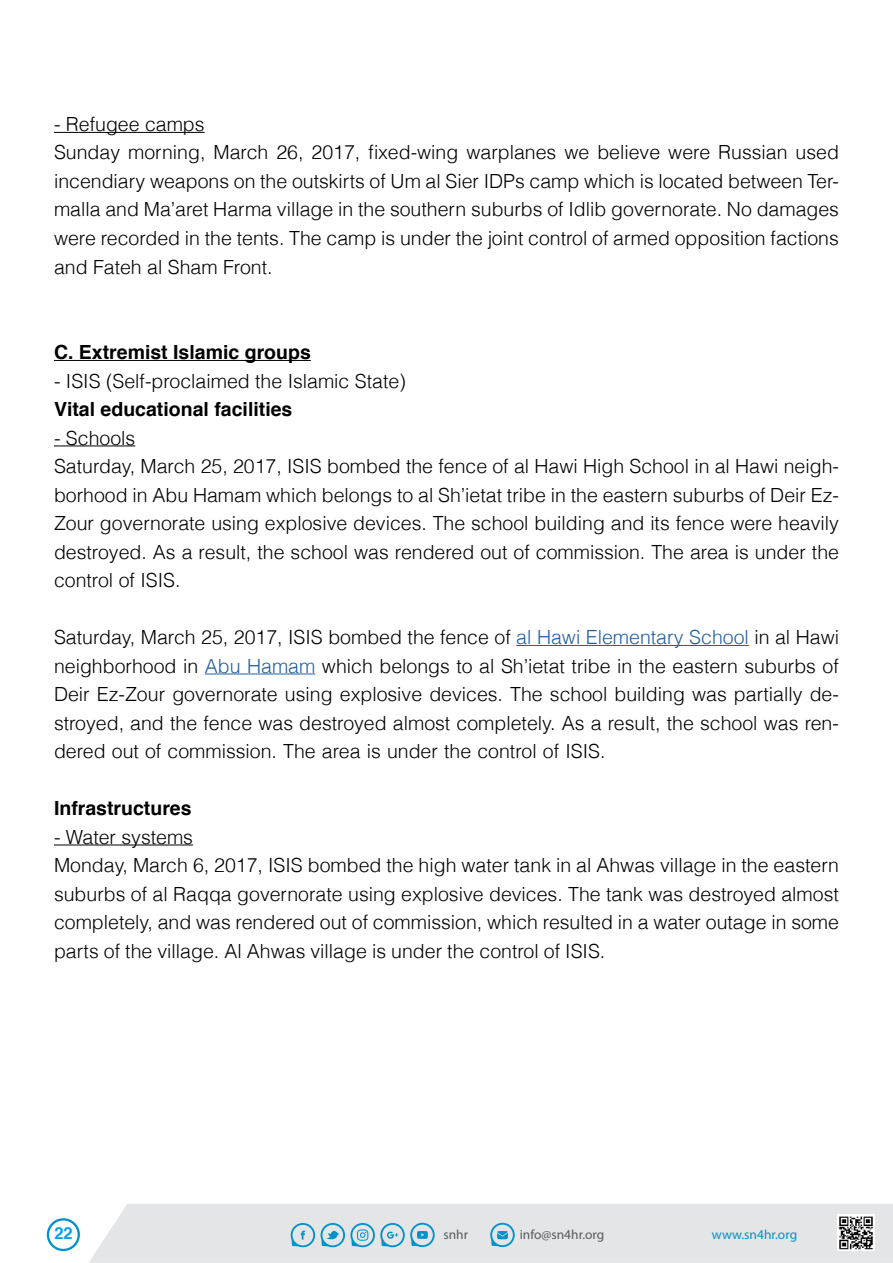
<style>
.page{position:relative;width:893px;height:1263px;background:#fff}
.page>*{position:absolute;margin:0;border:0;box-sizing:border-box;transform-origin:0 0}
.t1{font:300 19.5px/28.5px "Helvetica";color:#000}
.t2{font:700 19.5px "Helvetica";color:#000}
.t3{font:700 16.5px "Helvetica";color:#00a4e2}
.t4{font:13.35px "Myriad Pro";color:#58595b}
.t5{font:13.35px "Myriad Pro";color:#0092c8}
.s1{color:#215e9e}
</style>
<div class="page">
<div style="left:89px;top:1204px;width:804px;height:59px;background:#e4e5e6"></div>
<svg style="left:291px;top:1223px;width:24px;height:24px"></svg>
<svg style="left:321px;top:1223px;width:114px;height:24px;background:#a1ccdd"></svg>
<svg style="left:490px;top:1223px;width:25px;height:24px"></svg>
<img style="left:837px;top:1214px;width:37px;height:37px">
<svg style="left:47px;top:1218px;width:33px;height:33px"></svg>
<hr style="left:54px;top:132px;width:151px;height:1px;background:#000">
<hr style="left:54px;top:360px;width:257px;height:1px;background:#000">
<hr style="left:54px;top:445px;width:81px;height:1px;background:#000">
<hr style="left:516px;top:645px;width:233px;height:1px;background:#215e9e">
<hr style="left:205px;top:673px;width:110px;height:1px;background:#215e9e">
<hr style="left:54px;top:844px;width:139px;height:1px;background:#000">
<p class="t1" style="left:54px;top:109px;width:786px">- Refugee camps<br>Sunday morning, March 26, 2017, fixed-wing warplanes we believe were Russian used</p>
<p class="t1" style="left:54px;top:194px;width:786px">malla and Ma’aret Harma village in the southern suburbs of Idlib governorate. No damages</p>
<p class="t1" style="left:54px;top:166px;width:786px">incendiary weapons on the outskirts of Um al Sier IDPs camp which is located between Ter-</p>
<p class="t1" style="left:54px;top:223px;width:786px">were recorded in the tents. The camp is under the joint control of armed opposition factions and Fateh al Sham Front.</p>
<p class="t2" style="left:54px;top:340px;width:258px">C. Extremist Islamic groups</p>
<p class="t1" style="left:54px;top:365px;width:353px">- ISIS (Self-proclaimed the Islamic State(</p>
<p class="t2" style="left:54px;top:397px;width:240px">Vital educational facilities</p>
<p class="t1" style="left:54px;top:422px;width:83px">- Schools</p>
<p class="t1" style="left:54px;top:451px;width:787px">Saturday, March 25, 2017, ISIS bombed the fence of al Hawi High School in al Hawi neigh-</p>
<p class="t1" style="left:54px;top:479px;width:786px">borhood in Abu Hamam which belongs to al Sh’ietat tribe in the eastern suburbs of Deir Ez-</p>
<p class="t1" style="left:54px;top:508px;width:786px">Zour governorate using explosive devices. The school building and its fence were heavily</p>
<p class="t1" style="left:54px;top:536px;width:786px">destroyed. As a result, the school was rendered out of commission. The area is under the control of ISIS.</p>
<p class="t1" style="left:54px;top:622px;width:787px">Saturday, March 25, 2017, ISIS bombed the fence of <span class="s1">al Hawi Elementary School</span> in al Hawi neighborhood in <span class="s1">Abu Hamam</span> which belongs to al Sh’ietat tribe in the eastern suburbs of</p>
<p class="t1" style="left:54px;top:679px;width:786px">Deir Ez-Zour governorate using explosive devices. The school building was partially de-</p>
<p class="t1" style="left:54px;top:708px;width:786px">stroyed, and the fence was destroyed almost completely. As a result, the school was ren-</p>
<p class="t1" style="left:54px;top:736px;width:553px">dered out of commission. The area is under the control of ISIS.</p>
<p class="t2" style="left:54px;top:796px;width:139px">Infrastructures</p>
<p class="t1" style="left:54px;top:822px;width:786px">- Water systems<br>Monday, March 6, 2017, ISIS bombed the high water tank in al Ahwas village in the eastern suburbs of al Raqqa governorate using explosive devices. The tank was destroyed almost completely, and was rendered out of commission, which resulted in a water outage in some parts of the village. Al Ahwas village is under the control of ISIS.</p>
<p class="t3" style="left:54px;top:1223px;width:20px">22</p>
<p class="t4" style="left:443px;top:1226px;width:26px">snhr</p>
<p class="t4" style="left:520px;top:1226px;width:86px">info@sn4hr.org</p>
<p class="t5" style="left:712px;top:1226px;width:87px">www.sn4hr.org</p>
</div>
